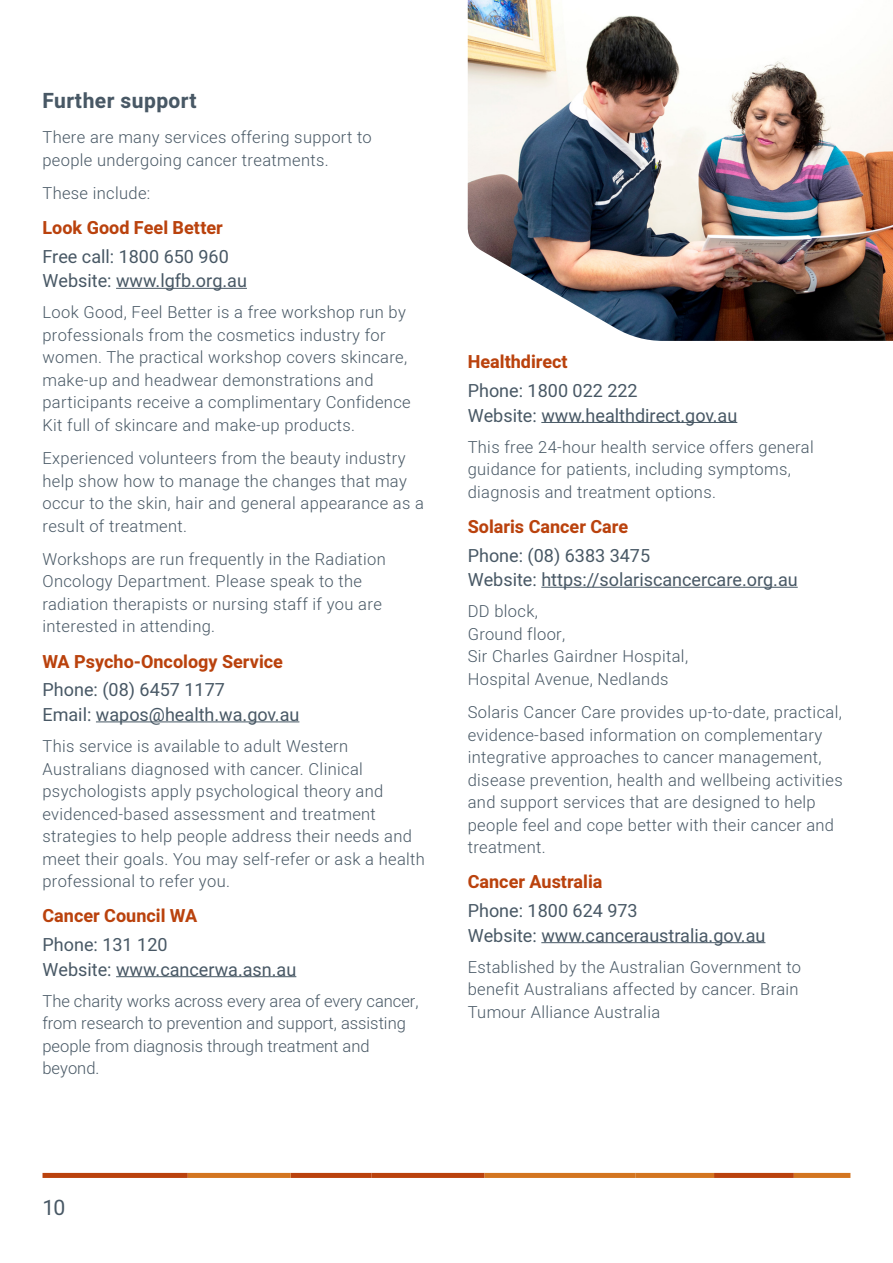
<style>
.page{position:relative;width:893px;height:1263px;background:#fff}
.page>*{position:absolute;margin:0;border:0;box-sizing:border-box;transform-origin:0 0}
.t1{font:21.15px "Heebo";color:#485865}
.t2{font:700 21px "Heebo";letter-spacing:.025em;color:#485865}
.t3{font:18px/24.6px "Heebo";color:#485865}
.t4{font:700 18px "Heebo";color:#ba420d}
.t5{font:300 16.5px/22.5px "Heebo";letter-spacing:.02em;color:#485865}
.t6{font:300 16.5px/22.5px "Heebo";color:#485865}
</style>
<div class="page">
<div style="left:794px;top:1173px;width:56px;height:5px;background:#d37520"></div>
<div style="left:714px;top:1173px;width:80px;height:5px;background:#ba420d"></div>
<div style="left:636px;top:1173px;width:78px;height:5px;background:#d37520"></div>
<div style="left:484px;top:1173px;width:152px;height:5px;background:#d37520"></div>
<div style="left:372px;top:1173px;width:112px;height:5px;background:#ba420d"></div>
<div style="left:291px;top:1173px;width:81px;height:5px;background:#ba420d"></div>
<div style="left:188px;top:1173px;width:103px;height:5px;background:#d37520"></div>
<div style="left:43px;top:1173px;width:145px;height:5px;background:#ba420d"></div>
<hr style="left:116px;top:288px;width:131px;height:1px;background:#485865">
<hr style="left:96px;top:721px;width:203px;height:1px;background:#485865">
<hr style="left:116px;top:976px;width:180px;height:1px;background:#485865">
<hr style="left:541px;top:422px;width:196px;height:1px;background:#485865">
<hr style="left:541px;top:587px;width:257px;height:1px;background:#485865">
<hr style="left:541px;top:942px;width:224px;height:1px;background:#485865">
<img style="left:468px;top:0;width:425px;height:341px">
<p class="t2" style="left:43px;top:86px;width:156px">Further support</p>
<p class="t5" style="left:43px;top:126px;width:331px">There are many services offering support to people undergoing cancer treatments.</p>
<p class="t5" style="left:43px;top:181px;width:109px">These include:</p>
<p class="t4" style="left:43px;top:215px;width:182px">Look Good Feel Better</p>
<p class="t3" style="left:43px;top:244px;width:206px">Free call: 1800 650 960<br>Website: www.lgfb.org.au</p>
<p class="t5" style="left:43px;top:301px;width:370px">Look Good, Feel Better is a free workshop run by professionals from the cosmetics industry for women. The practical workshop covers skincare, make-up and headwear demonstrations and participants receive a complimentary Confidence Kit full of skincare and make-up products.</p>
<p class="t5" style="left:43px;top:447px;width:383px">Experienced volunteers from the beauty industry help show how to manage the changes that may occur to the skin, hair and general appearance as a result of treatment.</p>
<p class="t5" style="left:43px;top:547px;width:345px">Workshops are run frequently in the Radiation Oncology Department. Please speak to the radiation therapists or nursing staff if you are interested in attending.</p>
<p class="t4" style="left:43px;top:649px;width:242px">WA Psycho-Oncology Service</p>
<p class="t3" style="left:43px;top:678px;width:258px">Phone: (08) 6457 1177<br>Email: wapos@health.wa.gov.au</p>
<p class="t5" style="left:43px;top:735px;width:384px">This service is available to adult Western Australians diagnosed with cancer. Clinical psychologists apply psychological theory and evidenced-based assessment and treatment strategies to help people address their needs and meet their goals. You may self-refer or ask a health professional to refer you.</p>
<p class="t4" style="left:43px;top:903px;width:156px">Cancer Council WA</p>
<p class="t3" style="left:43px;top:932px;width:255px">Phone: 131 120<br>Website: www.cancerwa.asn.au</p>
<p class="t6" style="left:43px;top:989px;width:378px">The charity works across every area of every cancer, from research to prevention and support, assisting people from diagnosis through treatment and beyond.</p>
<p class="t4" style="left:468px;top:349px;width:101px">Healthdirect</p>
<p class="t3" style="left:468px;top:378px;width:271px">Phone: 1800 022 222<br>Website: www.healthdirect.gov.au</p>
<p class="t5" style="left:468px;top:435px;width:347px">This free 24-hour health service offers general guidance for patients, including symptoms, diagnosis and treatment options.</p>
<p class="t4" style="left:468px;top:514px;width:162px">Solaris Cancer Care</p>
<p class="t3" style="left:468px;top:543px;width:331px">Phone: (08) 6383 3475<br>Website: https://solariscancercare.org.au</p>
<p class="t5" style="left:468px;top:600px;width:222px">DD block,<br>Ground floor,<br>Sir Charles Gairdner Hospital,<br>Hospital Avenue, Nedlands</p>
<p class="t5" style="left:468px;top:701px;width:376px">Solaris Cancer Care provides up-to-date, practical, evidence-based information on complementary integrative approaches to cancer management, disease prevention, health and wellbeing activities and support services that are designed to help people feel and cope better with their cancer and treatment.</p>
<p class="t4" style="left:468px;top:869px;width:136px">Cancer Australia</p>
<p class="t3" style="left:468px;top:898px;width:299px">Phone: 1800 624 973<br>Website: www.canceraustralia.gov.au</p>
<p class="t5" style="left:468px;top:955px;width:335px">Established by the Australian Government to benefit Australians affected by cancer. Brain<br>Tumour Alliance Australia</p>
<p class="t1" style="left:43px;top:1192px;width:24px">10</p>
</div>
